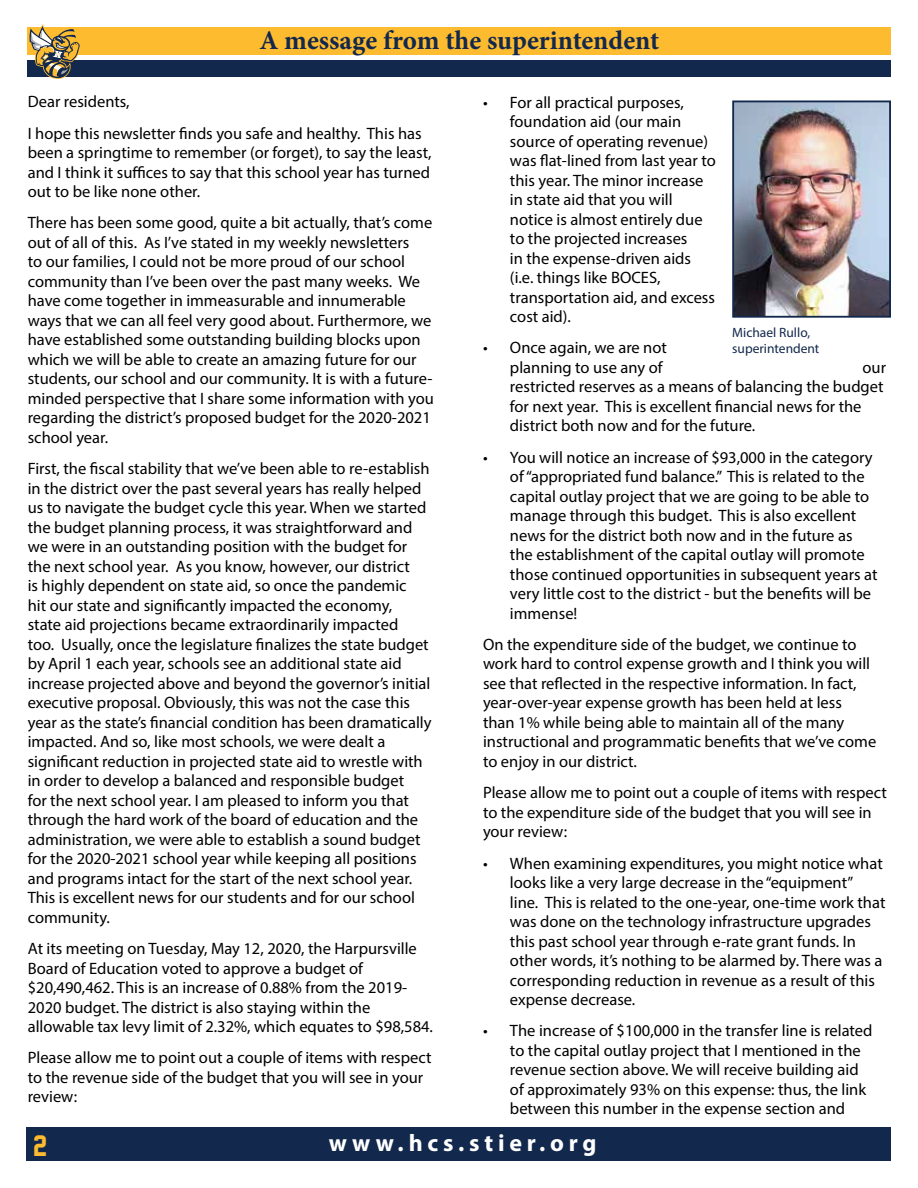
<style>
.page{position:relative;width:918px;height:1188px;background:#fff}
.page>*{position:absolute;margin:0;border:0;box-sizing:border-box;transform-origin:0 0}
.t1{font:700 27px "Minion Pro";color:#12284c}
.t2{font:27px "Face Off M54";color:#fdbb30}
.t3{font:700 24px "Myriad Pro";letter-spacing:.2em;color:#fff}
.t4{font:16.5px/19.5px "Myriad Pro";color:#000}
.t5{font:13.5px/16.2px "Myriad Pro";color:#12284c}
</style>
<div class="page">
<div style="left:27px;top:27px;width:864px;height:28px;background:#fdbb30"></div>
<div style="left:27px;top:60px;width:864px;height:17px;background:#12284c"></div>
<div style="left:27px;top:1128px;width:864px;height:33px;background:#12284c"></div>
<svg style="left:29px;top:24px;width:51px;height:55px"></svg>
<img style="left:735px;top:104px;width:153px;height:211px">
<div style="left:732px;top:101px;width:159px;height:217px;border:2px solid #12284c"></div>
<h1 class="t1" style="left:259px;top:21px;width:402px">A message from the superintendent</h1>
<p class="t4" style="left:28px;top:86px;width:395px;line-height:31.2px">Dear residents,<br>I hope this newsletter finds you safe and healthy. This has</p>
<p class="t4" style="left:28px;top:143px;width:405px;text-align:justify">been a springtime to remember (or forget), to say the least, and I think it suffices to say that this school year has turned out to be like none other.</p>
<p class="t4" style="left:28px;top:213px;width:408px">There has been some good, quite a bit actually, that’s come out of all of this. As I’ve stated in my weekly newsletters<br>to our families, I could not be more proud of our school community than I’ve been over the past many weeks. We have come together in immeasurable and innumerable ways that we can all feel very good about. Furthermore, we have established some outstanding building blocks upon which we will be able to create an amazing future for our students, our school and our community. It is with a future&shy;minded perspective that I share some information with you regarding the district’s proposed budget for the 2020-2021 school year.</p>
<p class="t4" style="left:28px;top:459px;width:405px">First, the fiscal stability that we’ve been able to re-establish in the district over the past several years has really helped us to navigate the budget cycle this year. When we started the budget planning process, it was straightforward and we were in an outstanding position with the budget for the next school year. As you know, however, our district<br>is highly dependent on state aid, so once the pandemic<br>hit our state and significantly impacted the economy,<br>state aid projections became extraordinarily impacted<br>too. Usually, once the legislature finalizes the state budget by April 1 each year, schools see an additional state aid increase projected above and beyond the governor’s initial executive proposal. Obviously, this was not the case this year as the state’s financial condition has been dramatically impacted. And so, like most schools, we were dealt a significant reduction in projected state aid to wrestle with in order to develop a balanced and responsible budget<br>for the next school year. I am pleased to inform you that through the hard work of the board of education and the administration, we were able to establish a sound budget for the 2020-2021 school year while keeping all positions and programs intact for the start of the next school year.<br>This is excellent news for our students and for our school community.</p>
<p class="t4" style="left:28px;top:939px;width:407px">At its meeting on Tuesday, May 12, 2020, the Harpursville Board of Education voted to approve a budget of $20,490,462. This is an increase of 0.88% from the 2019- 2020 budget. The district is also staying within the allowable tax levy limit of 2.32%, which equates to $98,584.</p>
<p class="t4" style="left:28px;top:1048px;width:405px">Please allow me to point out a couple of items with respect to the revenue side of the budget that you will see in your review:</p>
<p class="t4" style="left:510px;top:92px;width:207px;text-indent:-27px">• For all practical purposes, foundation aid (our main source of operating revenue) was flat-lined from last year to this year. The minor increase in state aid that you will notice is almost entirely due to the projected increases<br>in the expense-driven aids (i.e. things like BOCES, transportation aid, and excess cost aid).</p>
<p class="t4" style="left:483px;top:338px;width:186px;text-align:right">• Once again, we are not planning to use any of</p>
<p class="t5" style="left:732px;top:324px;width:89px">Michael Rullo, superintendent</p>
<p class="t4" style="left:510px;top:357px;width:378px;text-indent:353px">our restricted reserves as a means of balancing the budget for next year. This is excellent financial news for the district both now and for the future.</p>
<p class="t4" style="left:510px;top:447px;width:369px;text-indent:-27px">• You will notice an increase of $93,000 in the category of “appropriated fund balance.” This is related to the capital outlay project that we are going to be able to manage through this budget. This is also excellent news for the district both now and in the future as the establishment of the capital outlay will promote those continued opportunities in subsequent years at very little cost to the district - but the benefits will be immense!</p>
<p class="t4" style="left:483px;top:634px;width:395px">On the expenditure side of the budget, we continue to work hard to control expense growth and I think you will see that reflected in the respective information. In fact, year-over-year expense growth has been held at less than 1% while being able to maintain all of the many instructional and programmatic benefits that we’ve come to enjoy in our district.</p>
<p class="t4" style="left:483px;top:783px;width:405px">Please allow me to point out a couple of items with respect to the expenditure side of the budget that you will see in your review:</p>
<p class="t4" style="left:510px;top:853px;width:377px;text-indent:-27px">• When examining expenditures, you might notice what looks like a very large decrease in the “equipment” line. This is related to the one-year, one-time work that was done on the technology infrastructure upgrades this past school year through e-rate grant funds. In other words, it’s nothing to be alarmed by. There was a corresponding reduction in revenue as a result of this expense decrease.</p>
<p class="t4" style="left:510px;top:1021px;width:364px;text-indent:-27px">• The increase of $100,000 in the transfer line is related to the capital outlay project that I mentioned in the revenue section above. We will receive building aid of approximately 93% on this expense: thus, the link between this number in the expense section and</p>
<h1 class="t2" style="left:34px;top:1131px;width:15px">2</h1>
<h2 class="t3" style="left:329px;top:1127px;width:269px">www.hcs.stier.org</h2>
</div>
